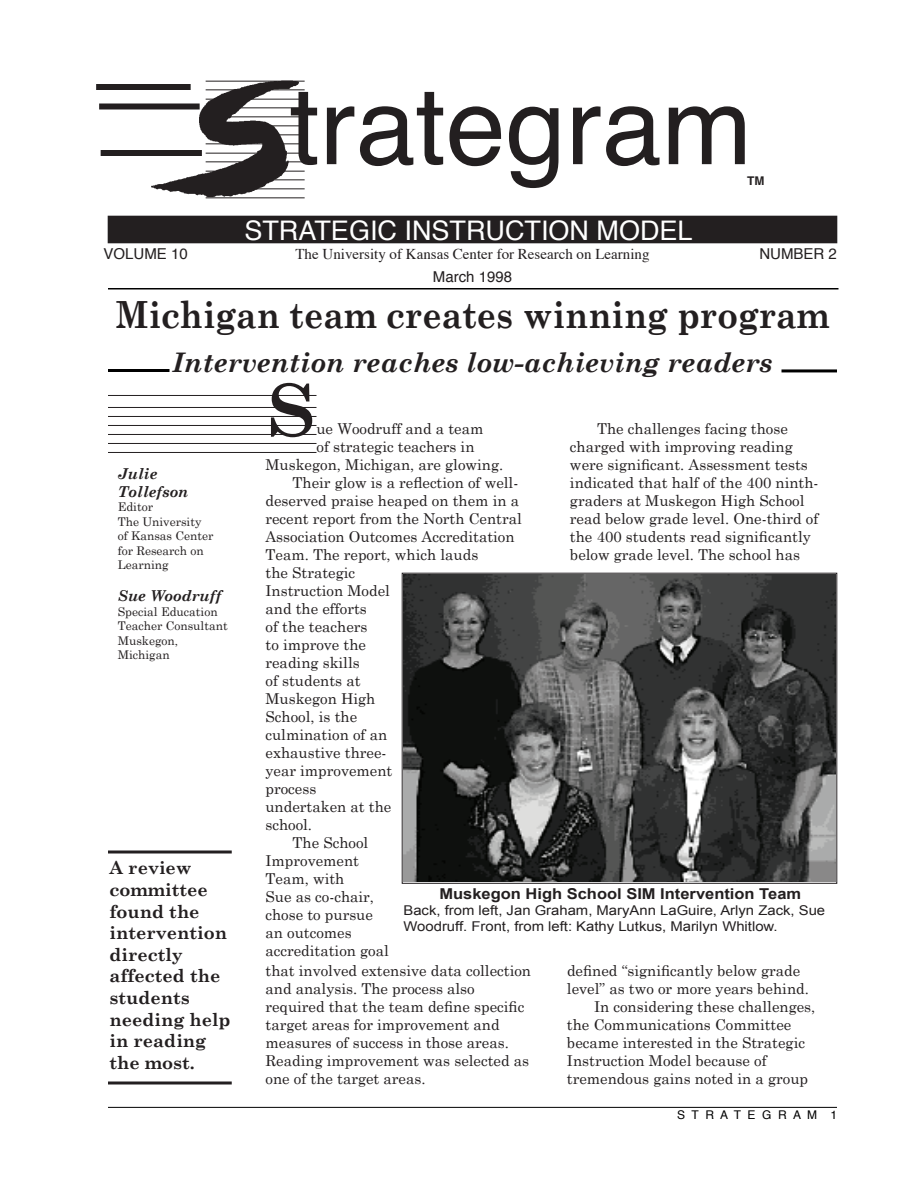
<style>
.page{position:relative;width:918px;height:1188px;background:#fff}
.page>*{position:absolute;margin:0;border:0;box-sizing:border-box;transform-origin:0 0}
.t1{font:108px "Helvetica";color:#231f20}
.t2{font:700 72px "Century Schoolbook";color:#231f20}
.t3{font:700 37.5px "Century Schoolbook";color:#231f20;scale:.9 1}
.t4{font:italic 700 27px "Century Schoolbook";color:#231f20}
.t5{font:27px "Helvetica";color:#fff}
.t6{font:700 18px/21.6px "Century Schoolbook";color:#231f20}
.t7{font:15px/18px "Century Schoolbook";color:#231f20}
.t8{font:15px "Times";color:#231f20}
.t9{font:700 15px "Arial";color:#231f20;scale:1.1 1}
.t10{font:italic 700 15px/18px "Century Schoolbook";color:#231f20}
.t11{font:15px "Helvetica";color:#231f20}
.t12{font:13.5px/16.2px "Arial";color:#231f20;scale:1.1 1}
.t13{font:12px/14.4px "Century Schoolbook";color:#231f20}
.t14{font:12px "Helvetica";color:#000}
.t15{font:700 12px "Helvetica";color:#231f20}
</style>
<div class="page">
<hr style="left:108px;top:1107px;width:729px;height:1px;background:#000">
<div style="left:108px;top:216px;width:729px;height:27px;background:#231f20"></div>
<div style="left:101px;top:150px;width:101px;height:6px;background:#231f20"></div>
<div style="left:99px;top:104px;width:101px;height:6px;background:#231f20"></div>
<div style="left:96px;top:84px;width:95px;height:6px;background:#231f20"></div>
<img style="left:151px;top:80px;width:161px;height:136px">
<hr style="left:108px;top:443px;width:208px;height:1px;background:#231f20">
<hr style="left:108px;top:395px;width:208px;height:1px;background:#231f20">
<hr style="left:108px;top:425px;width:208px;height:1px;background:#231f20">
<hr style="left:108px;top:452px;width:208px;height:1px;background:#231f20">
<hr style="left:108px;top:434px;width:208px;height:1px;background:#231f20">
<hr style="left:108px;top:407px;width:208px;height:1px;background:#231f20">
<hr style="left:108px;top:416px;width:208px;height:1px;background:#231f20">
<hr style="left:108px;top:288px;width:730px;height:2px;background:#000">
<hr style="left:108px;top:369px;width:62px;height:3px;background:#000">
<hr style="left:108px;top:1082px;width:124px;height:2px;background:#231f20">
<svg style="left:108px;top:850px;width:124px;height:4px"></svg>
<hr style="left:782px;top:369px;width:55px;height:3px;background:#000">
<img style="left:404px;top:575px;width:431px;height:307px">
<div style="left:402px;top:573px;width:435px;height:311px;border:1px solid #231f20"></div>
<h1 class="t1" style="left:290px;top:81px;width:464px">trategram</h1>
<h3 class="t5" style="left:244px;top:219px;width:450px">STRATEGIC INSTRUCTION MODEL</h3>
<p class="t11" style="left:433px;top:270px;width:81px">March 1998</p>
<p class="t15" style="left:747px;top:176px;width:19px">TM</p>
<p class="t11" style="left:104px;top:248px;width:86px">VOLUME 10</p>
<p class="t11" style="left:759px;top:248px;width:79px">NUMBER 2</p>
<p class="t8" style="left:295px;top:248px;width:356px">The University of Kansas Center for Research on Learning</p>
<h3 class="t3" style="left:116px;top:291px;width:795px">Michigan team creates winning program</h3>
<h3 class="t4" style="left:172px;top:346px;width:602px">Intervention reaches low-achieving readers</h3>
<p class="t10" style="left:118px;top:464px;width:72px">Julie<br>Tollefson</p>
<p class="t13" style="left:118px;top:500px;width:97px">Editor<br>The University of Kansas Center for Research on<br>Learning</p>
<p class="t10" style="left:118px;top:587px;width:105px">Sue Woodruff</p>
<p class="t13" style="left:118px;top:604px;width:112px">Special Education<br>Teacher Consultant<br>Muskegon,<br>Michigan</p>
<p class="t6" style="left:110px;top:857px;width:123px">A review committee found the intervention directly affected the students needing help in reading the most.</p>
<h2 class="t2" style="left:268px;top:365px;width:50px">S</h2>
<p class="t7" style="left:316px;top:419px;width:168px">ue Woodruff and a team</p>
<p class="t7" style="left:316px;top:437px;width:160px">of strategic teachers in</p>
<p class="t7" style="left:266px;top:455px;width:239px">Muskegon, Michigan, are glowing.</p>
<p class="t7" style="left:293px;top:473px;width:227px">Their glow is a reflection of well-</p>
<p class="t7" style="left:265px;top:491px;width:255px">deserved praise heaped on them in a</p>
<p class="t7" style="left:265px;top:509px;width:258px">recent report from the North Central</p>
<p class="t7" style="left:265px;top:527px;width:251px">Association Outcomes Accreditation</p>
<p class="t7" style="left:265px;top:545px;width:214px">Team. The report, which lauds</p>
<p class="t7" style="left:570px;top:419px;width:250px;text-indent:27px">The challenges facing those charged with improving reading were significant. Assessment tests indicated that half of the 400 ninth&shy;graders at Muskegon High School read below grade level. One-third of the 400 students read significantly below grade level. The school has</p>
<p class="t7" style="left:266px;top:563px;width:91px">the Strategic</p>
<p class="t7" style="left:266px;top:581px;width:126px">Instruction Model</p>
<p class="t7" style="left:266px;top:599px;width:103px">and the efforts</p>
<p class="t7" style="left:266px;top:617px;width:103px">of the teachers</p>
<p class="t7" style="left:266px;top:635px;width:102px">to improve the</p>
<p class="t7" style="left:266px;top:653px;width:96px">reading skills</p>
<p class="t7" style="left:266px;top:671px;width:97px">of students at</p>
<p class="t7" style="left:266px;top:689px;width:111px">Muskegon High</p>
<p class="t7" style="left:266px;top:707px;width:93px">School, is the</p>
<p class="t7" style="left:266px;top:725px;width:123px">culmination of an</p>
<p class="t7" style="left:266px;top:743px;width:123px">exhaustive three-</p>
<p class="t7" style="left:266px;top:761px;width:128px">year improvement</p>
<p class="t7" style="left:266px;top:779px;width:52px">process</p>
<p class="t7" style="left:266px;top:797px;width:127px">undertaken at the</p>
<p class="t7" style="left:266px;top:815px;width:48px">school.</p>
<p class="t7" style="left:293px;top:833px;width:77px">The School</p>
<p class="t7" style="left:266px;top:851px;width:95px">Improvement</p>
<p class="t7" style="left:266px;top:869px;width:80px">Team, with</p>
<p class="t7" style="left:266px;top:887px;width:110px">Sue as co-chair,</p>
<p class="t7" style="left:266px;top:905px;width:109px">chose to pursue</p>
<p class="t7" style="left:266px;top:923px;width:88px">an outcomes</p>
<p class="t7" style="left:266px;top:941px;width:125px">accreditation goal</p>
<p class="t7" style="left:266px;top:961px;width:267px">that involved extensive data collection and analysis. The process also required that the team define specific target areas for improvement and measures of success in those areas.<br>Reading improvement was selected as one of the target areas.</p>
<p class="t7" style="left:567px;top:961px;width:235px">defined “significantly below grade</p>
<p class="t9" style="left:439px;top:885px;width:330px">Muskegon High School SIM Intervention Team</p>
<p class="t12" style="left:404px;top:902px;width:385px">Back, from left, Jan Graham, MaryAnn LaGuire, Arlyn Zack, Sue<br>Woodruff. Front, from left: Kathy Lutkus, Marilyn Whitlow.</p>
<p class="t7" style="left:567px;top:979px;width:243px">level” as two or more years behind.</p>
<p class="t7" style="left:594px;top:997px;width:223px">In considering these challenges,</p>
<p class="t7" style="left:567px;top:1015px;width:226px">the Communications Committee</p>
<p class="t7" style="left:567px;top:1033px;width:240px">became interested in the Strategic</p>
<p class="t7" style="left:567px;top:1051px;width:201px">Instruction Model because of</p>
<p class="t7" style="left:567px;top:1069px;width:243px">tremendous gains noted in a group</p>
<p class="t14" style="left:677px;top:1110px;width:161px">S T R A T E G R A M 1</p>
</div>
